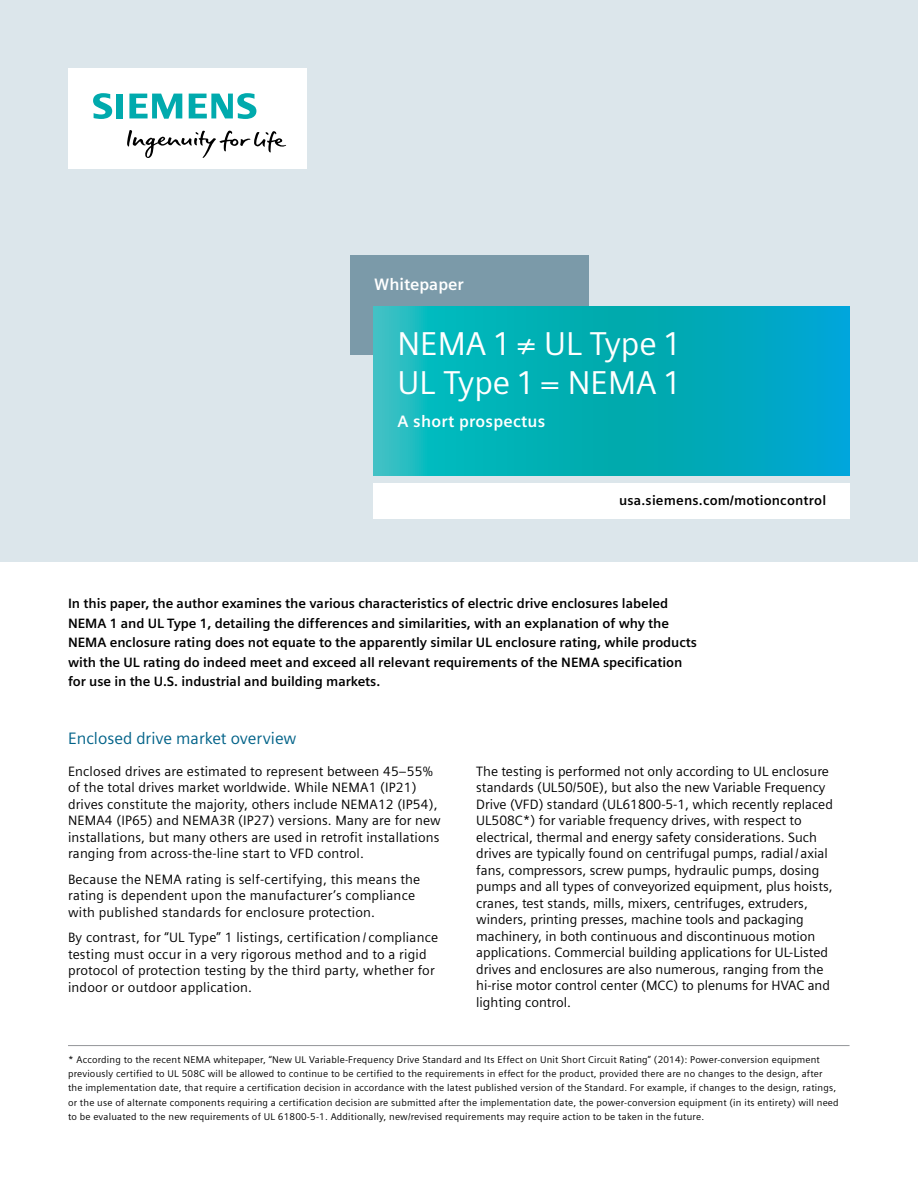
<style>
.page{position:relative;width:918px;height:1188px;background:#fff}
.page>*{position:absolute;margin:0;border:0;box-sizing:border-box;transform-origin:0 0}
.t1{font:33px/39px "Siemens Sans";color:#fff}
.t2{font:16.5px "Siemens Sans";color:#006288}
.t3{font:700 16.5px "Siemens Sans";letter-spacing:.015em;color:#fff}
.t4{font:13.5px/16.5px "Siemens Sans";color:#000}
.t5{font:700 13.5px/19.5px "Siemens Sans";letter-spacing:-.005em;color:#000}
.t6{font:700 13.5px "Siemens Sans";letter-spacing:.015em;color:#000}
.t7{font:9.75px/14.2px "Siemens Sans";letter-spacing:.02em;color:#000}
</style>
<div class="page">
<div style="left:0;top:0;width:918px;height:561px;background:#dce6eb"></div>
<div style="left:374px;top:484px;width:476px;height:35px;background:#fff"></div>
<div style="left:350px;top:255px;width:238px;height:100px;background:#7b9aa9"></div>
<svg style="left:374px;top:306px;width:476px;height:169px;background:#05aebb"></svg>
<hr style="left:68px;top:1045px;width:782px;height:1px;background:#939598">
<div style="left:68px;top:68px;width:238px;height:101px;background:#fff"></div>
<svg style="left:127px;top:130px;width:159px;height:28px"></svg>
<svg style="left:93px;top:93px;width:30px;height:26px"></svg>
<svg style="left:129px;top:94px;width:53px;height:25px"></svg>
<svg style="left:189px;top:93px;width:67px;height:26px"></svg>
<p class="t3" style="left:374px;top:275px;width:91px">Whitepaper</p>
<h1 class="t1" style="left:398px;top:325px;width:283px">NEMA 1 ≠ UL Type 1<br>UL Type 1 = NEMA 1</h1>
<p class="t3" style="left:398px;top:412px;width:149px">A short prospectus</p>
<p class="t6" style="left:619px;top:493px;width:209px">usa.siemens.com/motioncontrol</p>
<p class="t5" style="left:68px;top:594px;width:630px">In this paper, the author examines the various characteristics of electric drive enclosures labeled NEMA 1 and UL Type 1, detailing the differences and similarities, with an explanation of why the NEMA enclosure rating does not equate to the apparently similar UL enclosure rating, while products with the UL rating do indeed meet and exceed all relevant requirements of the NEMA specification for use in the U.S. industrial and building markets.</p>
<p class="t2" style="left:68px;top:729px;width:230px">Enclosed drive market overview</p>
<p class="t4" style="left:68px;top:763px;width:374px">Enclosed drives are estimated to represent between 45–55% of the total drives market worldwide. While NEMA1 (IP21) drives constitute the majority, others include NEMA12 (IP54), NEMA4 (IP65) and NEMA3R (IP27) versions. Many are for new installations, but many others are used in retrofit installations ranging from across-the-line start to VFD control.</p>
<p class="t4" style="left:68px;top:871px;width:354px">Because the NEMA rating is self-certifying, this means the rating is dependent upon the manufacturer’s compliance with published standards for enclosure protection.</p>
<p class="t4" style="left:68px;top:929px;width:372px">By contrast, for “UL Type” 1 listings, certification / compliance testing must occur in a very rigorous method and to a rigid protocol of protection testing by the third party, whether for indoor or outdoor application.</p>
<p class="t4" style="left:476px;top:763px;width:358px">The testing is performed not only according to UL enclosure standards (UL50/50E), but also the new Variable Frequency Drive (VFD) standard (UL61800-5-1, which recently replaced UL508C*) for variable frequency drives, with respect to electrical, thermal and energy safety considerations. Such drives are typically found on centrifugal pumps, radial/axial fans, compressors, screw pumps, hydraulic pumps, dosing pumps and all types of conveyorized equipment, plus hoists, cranes, test stands, mills, mixers, centrifuges, extruders, winders, printing presses, machine tools and packaging machinery, in both continuous and discontinuous motion applications. Commercial building applications for UL-Listed drives and enclosures are also numerous, ranging from the hi-rise motor control center (MCC) to plenums for HVAC and lighting control.</p>
<p class="t7" style="left:68px;top:1053px;width:772px">* According to the recent NEMA whitepaper, “New UL Variable-Frequency Drive Standard and Its Effect on Unit Short Circuit Rating” (2014): Power-conversion equipment previously certified to UL 508C will be allowed to continue to be certified to the requirements in effect for the product, provided there are no changes to the design, after the implementation date, that require a certification decision in accordance with the latest published version of the Standard. For example, if changes to the design, ratings, or the use of alternate components requiring a certification decision are submitted after the implementation date, the power-conversion equipment (in its entirety) will need to be evaluated to the new requirements of UL 61800-5-1. Additionally, new/revised requirements may require action to be taken in the future.</p>
</div>
